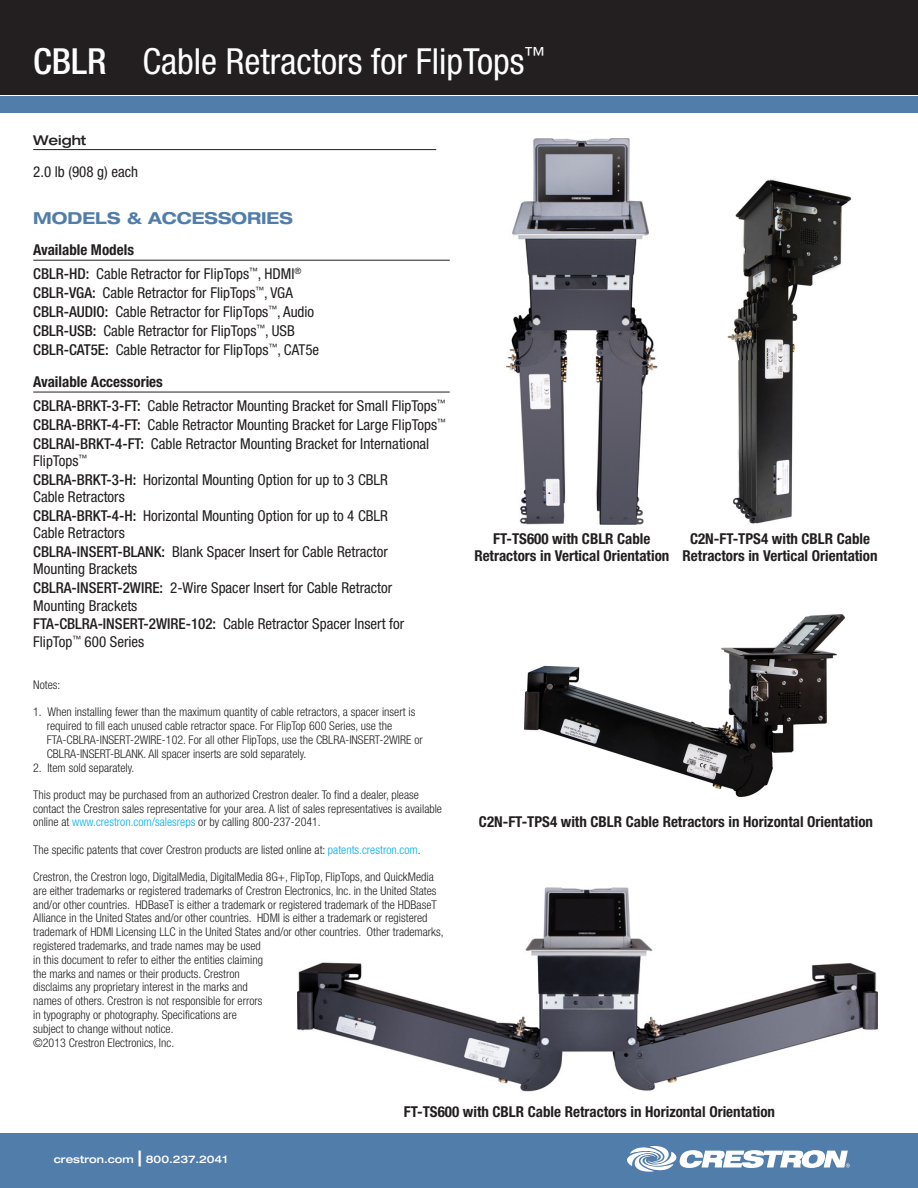
<style>
.page{position:relative;width:918px;height:1188px;background:#fff}
.page>*{position:absolute;margin:0;border:0;box-sizing:border-box;transform-origin:0 0}
.t1{font:condensed 36px "Helvetica Neue LT Std";color:#fff}
.SPECIFICATIONS_title{font:700 expanded 16.5px "Helvetica Neue LT Std";color:#517daa}
.spec_description{font:condensed 15px/17.2px "Helvetica Neue LT Std";color:#231f20}
.bold_copy_headings{font:700 condensed 15px/17.2px "Helvetica Neue LT Std";color:#231f20;text-align:center}
.available_models_hea{font:700 condensed 15px "Helvetica Neue LT Std";color:#231f20}
.spec_header{font:500 expanded 13.5px "Helvetica Neue LT Std";color:#231f20}
.endnote{font:300 condensed 12px/13.8px "Helvetica Neue LT Std";color:#231f20}
.endnote_number{font:300 condensed 12px/13.8px "Helvetica Neue LT Std";color:#231f20}
.t2{font:500 expanded 10.5px "Helvetica Neue LT Std";color:#fff}
.s1{font-weight:500}
.s2{color:#00aeef}
.s3{font-size:21px}
</style>
<div class="page">
<div style="left:0;top:0;width:918px;height:94px;background:#231f20"></div>
<div style="left:0;top:96px;width:918px;height:16px;background:#517daa"></div>
<div style="left:0;top:1134px;width:918px;height:54px;background:#517daa"></div>
<svg style="left:627px;top:1146px;width:223px;height:26px"></svg>
<img style="left:297px;top:887px;width:580px;height:205px">
<hr style="left:33px;top:149px;width:403px;height:1px;background:#231f20">
<hr style="left:33px;top:260px;width:417px;height:1px;background:#231f20">
<hr style="left:33px;top:392px;width:417px;height:1px;background:#231f20">
<img style="left:525px;top:614px;width:320px;height:183px">
<img style="left:727px;top:179px;width:125px;height:345px">
<img style="left:506px;top:138px;width:152px;height:386px">
<h1 class="t1" style="left:33px;top:41px;width:513px"><span class="s1">CBLR</span> Cable Retractors for FlipTops<sup>™</sup></h1>
<p class="spec_header" style="left:33px;top:131px;width:55px">Weight</p>
<p class="spec_description" style="left:33px;top:163px;width:106px">2.0 lb (908 g) each</p>
<p class="SPECIFICATIONS_title" style="left:33px;top:208px;width:261px">MODELS &amp; ACCESSORIES</p>
<p class="available_models_hea" style="left:33px;top:241px;width:102px">Available Models</p>
<p class="spec_description" style="left:33px;top:265px;width:270px"><span class="s1">CBLR-HD:</span> Cable Retractor for FlipTops<sup>™</sup>, HDMI<sup>®</sup></p>
<p class="spec_description" style="left:33px;top:284px;width:261px"><span class="s1">CBLR-VGA:</span> Cable Retractor for FlipTops<sup>™</sup>, VGA</p>
<p class="spec_description" style="left:33px;top:303px;width:283px"><span class="s1">CBLR-AUDIO:</span> Cable Retractor for FlipTops<sup>™</sup>, Audio</p>
<p class="spec_description" style="left:33px;top:322px;width:263px"><span class="s1">CBLR-USB:</span> Cable Retractor for FlipTops<sup>™</sup>, USB</p>
<p class="spec_description" style="left:33px;top:341px;width:288px"><span class="s1">CBLR-CAT5E:</span> Cable Retractor for FlipTops<sup>™</sup>, CAT5e</p>
<p class="available_models_hea" style="left:33px;top:373px;width:131px">Available Accessories</p>
<p class="spec_description" style="left:33px;top:397px;width:414px"><span class="s1">CBLRA-BRKT-3-FT:</span> Cable Retractor Mounting Bracket for Small FlipTops<sup>™</sup></p>
<p class="spec_description" style="left:33px;top:416px;width:414px"><span class="s1">CBLRA-BRKT-4-FT:</span> Cable Retractor Mounting Bracket for Large FlipTops<sup>™</sup></p>
<p class="spec_description" style="left:33px;top:435px;width:398px"><span class="s1">CBLRAI-BRKT-4-FT:</span> Cable Retractor Mounting Bracket for International<br>FlipTops<sup>™</sup></p>
<p class="spec_description" style="left:33px;top:471px;width:356px"><span class="s1">CBLRA-BRKT-3-H:</span> Horizontal Mounting Option for up to 3 CBLR<br>Cable Retractors</p>
<p class="spec_description" style="left:33px;top:507px;width:356px"><span class="s1">CBLRA-BRKT-4-H:</span> Horizontal Mounting Option for up to 4 CBLR<br>Cable Retractors</p>
<p class="spec_description" style="left:33px;top:543px;width:356px"><span class="s1">CBLRA-INSERT-BLANK:</span> Blank Spacer Insert for Cable Retractor<br>Mounting Brackets</p>
<p class="spec_description" style="left:33px;top:579px;width:360px"><span class="s1">CBLRA-INSERT-2WIRE:</span> 2-Wire Spacer Insert for Cable Retractor<br>Mounting Brackets</p>
<p class="spec_description" style="left:33px;top:615px;width:372px"><span class="s1">FTA-CBLRA-INSERT-2WIRE-102:</span> Cable Retractor Spacer Insert for<br>FlipTop<sup>™</sup> 600 Series</p>
<p class="endnote" style="left:33px;top:678px;width:29px">Notes:</p>
<p class="endnote_number" style="left:47px;top:705px;width:378px;text-indent:-14px">1. When installing fewer than the maximum quantity of cable retractors, a spacer insert is required to fill each unused cable retractor space. For FlipTop 600 Series, use the FTA-CBLRA-INSERT-2WIRE-102. For all other FlipTops, use the CBLRA-INSERT-2WIRE or CBLRA-INSERT-BLANK. All spacer inserts are sold separately.</p>
<p class="endnote_number" style="left:33px;top:760px;width:103px">2. Item sold separately.</p>
<p class="endnote" style="left:33px;top:788px;width:410px">This product may be purchased from an authorized Crestron dealer. To find a dealer, please contact the Crestron sales representative for your area. A list of sales representatives is available online at <span class="s2">www.crestron.com/salesreps</span> or by calling 800-237-2041.</p>
<p class="endnote" style="left:33px;top:843px;width:389px">The specific patents that cover Crestron products are listed online at: <span class="s2">patents.crestron.com</span>.</p>
<p class="endnote" style="left:33px;top:870px;width:412px">Crestron, the Crestron logo, DigitalMedia, DigitalMedia 8G+, FlipTop, FlipTops, and QuickMedia are either trademarks or registered trademarks of Crestron Electronics, Inc. in the United States and/or other countries. HDBaseT is either a trademark or registered trademark of the HDBaseT Alliance in the United States and/or other countries. HDMI is either a trademark or registered trademark of HDMI Licensing LLC in the United States and/or other countries. Other trademarks, registered trademarks, and trade names may be used<br>in this document to refer to either the entities claiming<br>the marks and names or their products. Crestron<br>disclaims any proprietary interest in the marks and<br>names of others. Crestron is not responsible for errors<br>in typography or photography. Specifications are<br>subject to change without notice.<br>©2013 Crestron Electronics, Inc.</p>
<p class="bold_copy_headings" style="left:474px;top:530px;width:197px">FT-TS600 with CBLR Cable<br>Retractors in Vertical Orientation</p>
<p class="bold_copy_headings" style="left:683px;top:530px;width:197px">C2N-FT-TPS4 with CBLR Cable<br>Retractors in Vertical Orientation</p>
<p class="bold_copy_headings" style="left:479px;top:813px;width:396px">C2N-FT-TPS4 with CBLR Cable Retractors in Horizontal Orientation</p>
<p class="t2" style="left:54px;top:1153px;width:175px">crestron.com <span class="s3">|</span> 800.237.2041</p>
<p class="bold_copy_headings" style="left:404px;top:1103px;width:373px">FT-TS600 with CBLR Cable Retractors in Horizontal Orientation</p>
</div>
